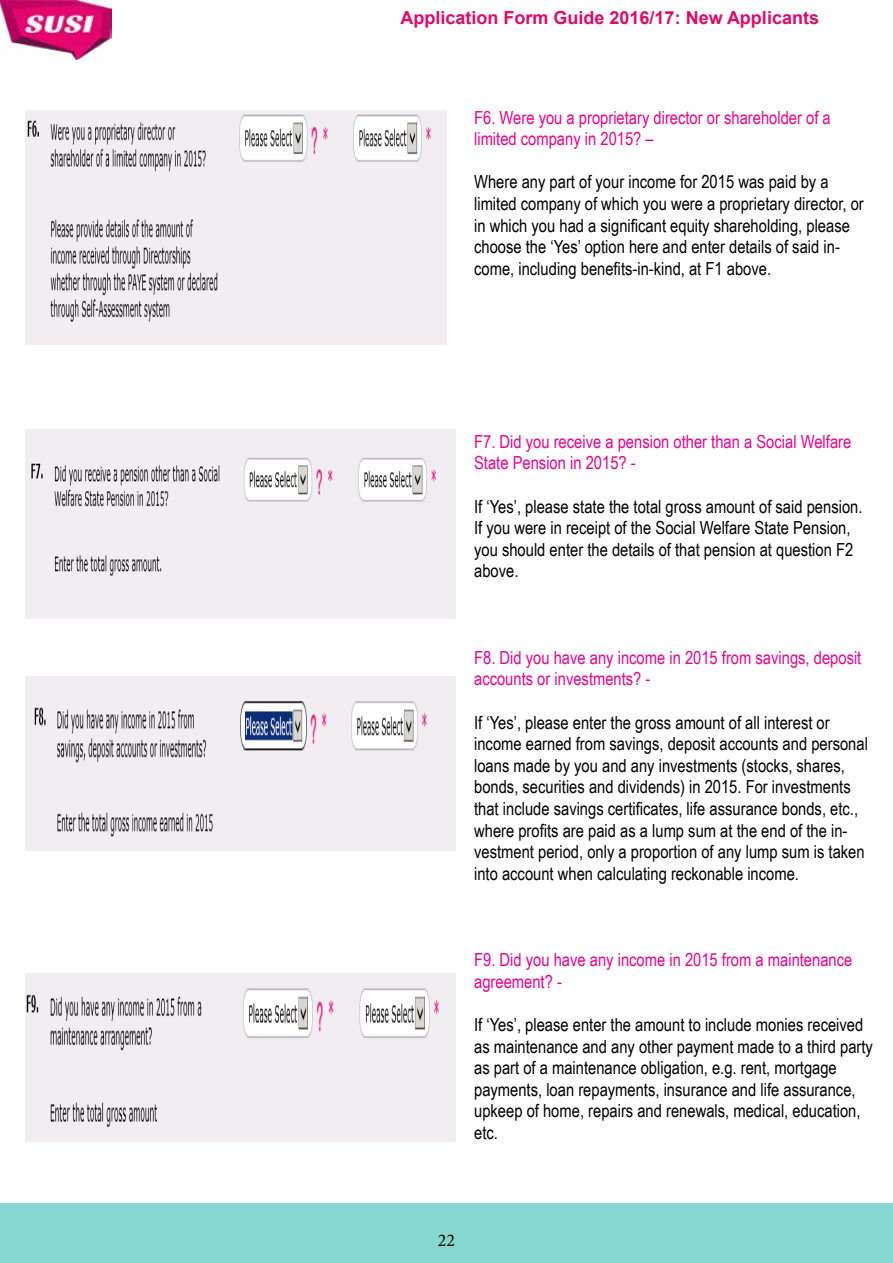
<style>
.page{position:relative;width:893px;height:1263px;background:#fff}
.page>*{position:absolute;margin:0;border:0;box-sizing:border-box;transform-origin:0 0}
.t1{font:18px/21.6px "Arial Narrow";color:#000}
.t2{font:18px/21.6px "Arial Narrow";color:#ec008c}
.t3{font:700 18px "Arial";color:#e1096a}
.t4{font:18px "Minion Pro";color:#000}
</style>
<div class="page">
<div style="left:0;top:1203px;width:893px;height:60px;background:#87d7d4"></div>
<img style="left:0;top:0;width:112px;height:60px">
<img style="left:26px;top:111px;width:420px;height:233px">
<img style="left:26px;top:429px;width:429px;height:189px">
<img style="left:26px;top:676px;width:429px;height:174px">
<img style="left:26px;top:974px;width:429px;height:168px">
<p class="t3" style="left:401px;top:5px;width:420px">Application Form Guide 2016/17: New Applicants</p>
<p class="t2" style="left:474px;top:106px;width:358px">F6. Were you a proprietary director or shareholder of a limited company in 2015? –</p>
<p class="t1" style="left:474px;top:171px;width:391px">Where any part of your income for 2015 was paid by a limited company of which you were a proprietary director, or in which you had a significant equity shareholding, please choose the ‘Yes’ option here and enter details of said in&shy;come, including benefits-in-kind, at F1 above.</p>
<p class="t2" style="left:474px;top:430px;width:379px">F7. Did you receive a pension other than a Social Welfare<br>State Pension in 2015? -</p>
<p class="t1" style="left:474px;top:495px;width:390px">If ‘Yes’, please state the total gross amount of said pension.<br>If you were in receipt of the Social Welfare State Pension, you should enter the details of that pension at question F2 above.</p>
<p class="t2" style="left:474px;top:646px;width:389px">F8. Did you have any income in 2015 from savings, deposit accounts or investments? -</p>
<p class="t1" style="left:474px;top:711px;width:395px">If ‘Yes’, please enter the gross amount of all interest or income earned from savings, deposit accounts and personal loans made by you and any investments (stocks, shares, bonds, securities and dividends) in 2015. For investments that include savings certificates, life assurance bonds, etc., where profits are paid as a lump sum at the end of the in&shy;vestment period, only a proportion of any lump sum is taken into account when calculating reckonable income.</p>
<p class="t2" style="left:474px;top:948px;width:380px">F9. Did you have any income in 2015 from a maintenance agreement? -</p>
<p class="t1" style="left:474px;top:1013px;width:400px">If ‘Yes’, please enter the amount to include monies received as maintenance and any other payment made to a third party as part of a maintenance obligation, e.g. rent, mortgage payments, loan repayments, insurance and life assurance, upkeep of home, repairs and renewals, medical, education, etc.</p>
<p class="t4" style="left:438px;top:1228px;width:19px">22</p>
</div>
